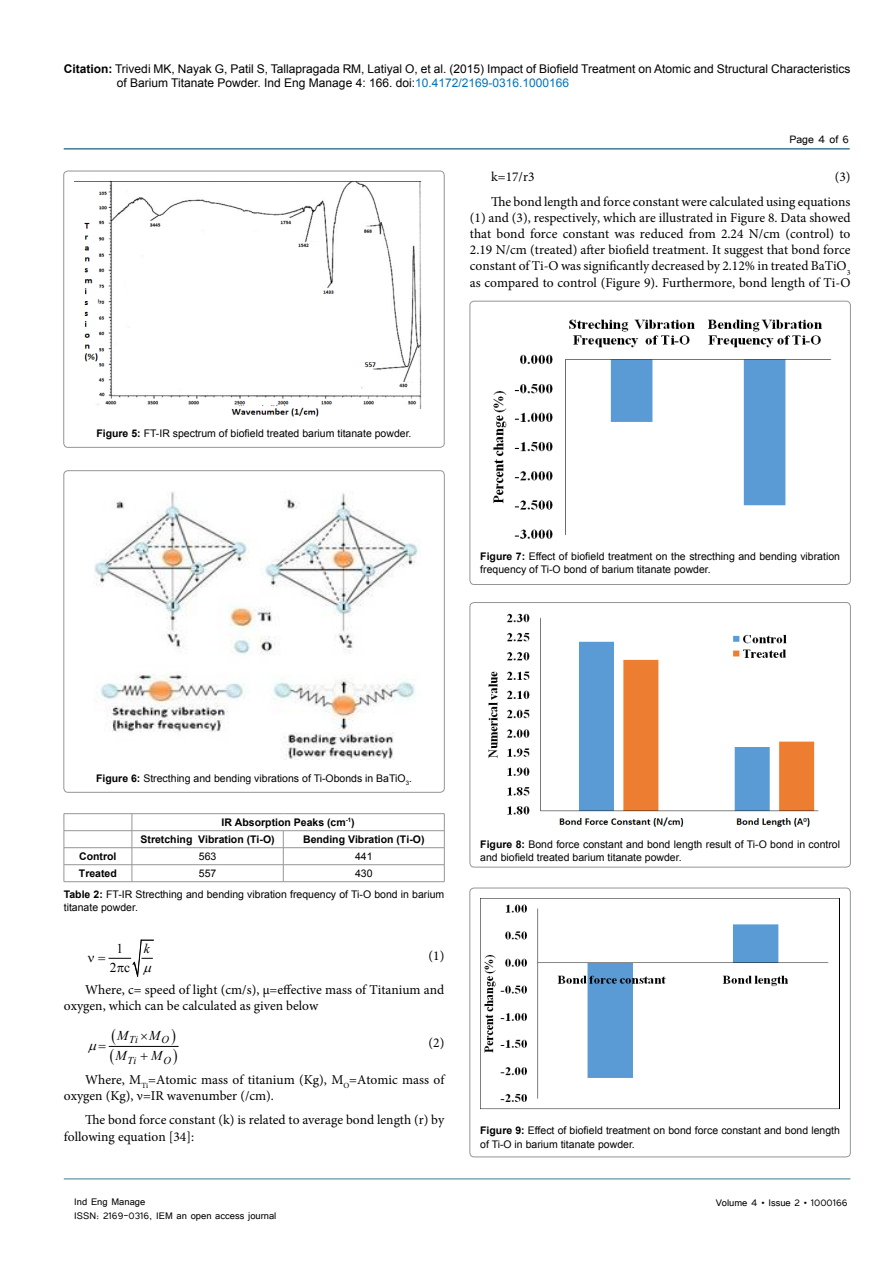
<style>
.page{position:relative;width:893px;height:1263px;background:#fff}
.page>*{position:absolute;margin:0;border:0;box-sizing:border-box;transform-origin:0 0}
.t1{font:13.5px/16.2px "Minion Pro";color:#000}
.t2{font:13.5px "Tunga";color:#000}
.t3{font:italic 13.5px "Times New Roman";color:#000}
.t4{font:13.5px/19.4px "Times New Roman";color:#000;text-align:center}
.t5{font:12px/14.4px "Arial";color:#000}
.t6{font:12px "Tunga";color:#000}
.t7{font:10.5px/13.5px "Arial";color:#000}
.t8{font:700 10.5px/17px "Arial";color:#000}
.t9{font:italic 10.5px "Times New Roman";color:#000}
.s1{font-weight:700}
.s2{color:#0072bc}
</style>
<div class="page">
<hr style="left:64px;top:148px;width:786px;height:2px;background:#3e7c94">
<hr style="left:64px;top:1179px;width:786px;height:1px;background:#3e7c94">
<hr style="left:109px;top:1046px;width:69px;height:1px;background:#000">
<div style="left:64px;top:171px;width:380px;height:276px;border:1px solid #939598;border-radius:4px"></div>
<img style="left:84px;top:182px;width:338px;height:235px">
<div style="left:64px;top:471px;width:380px;height:321px;border:1px solid #939598;border-radius:4px"></div>
<img style="left:94px;top:492px;width:324px;height:268px">
<div style="left:470px;top:301px;width:380px;height:283px;border:1px solid #939598;border-radius:4px"></div>
<img style="left:493px;top:319px;width:339px;height:220px">
<div style="left:470px;top:602px;width:380px;height:265px;border:1px solid #939598;border-radius:4px"></div>
<img style="left:488px;top:613px;width:331px;height:214px">
<div style="left:470px;top:888px;width:380px;height:269px;border:1px solid #939598;border-radius:4px"></div>
<img style="left:480px;top:898px;width:360px;height:211px">
<hr style="left:64px;top:813px;width:68px;height:1px;background:#939598">
<hr style="left:132px;top:813px;width:151px;height:1px;background:#939598">
<hr style="left:283px;top:813px;width:161px;height:1px;background:#939598">
<hr style="left:64px;top:830px;width:68px;height:1px;background:#939598">
<hr style="left:132px;top:830px;width:151px;height:1px;background:#939598">
<hr style="left:283px;top:830px;width:161px;height:1px;background:#939598">
<hr style="left:64px;top:847px;width:68px;height:1px;background:#939598">
<hr style="left:132px;top:847px;width:151px;height:1px;background:#939598">
<hr style="left:283px;top:847px;width:161px;height:1px;background:#939598">
<hr style="left:64px;top:864px;width:68px;height:1px;background:#939598">
<svg style="left:64px;top:814px;width:1px;height:67px"></svg>
<hr style="left:132px;top:864px;width:151px;height:1px;background:#939598">
<svg style="left:132px;top:814px;width:1px;height:67px"></svg>
<hr style="left:283px;top:864px;width:161px;height:1px;background:#939598">
<svg style="left:283px;top:831px;width:1px;height:50px"></svg>
<svg style="left:444px;top:814px;width:1px;height:68px"></svg>
<hr style="left:64px;top:881px;width:68px;height:1px;background:#939598">
<hr style="left:132px;top:881px;width:151px;height:1px;background:#939598">
<hr style="left:283px;top:881px;width:161px;height:1px;background:#939598">
<svg style="left:108px;top:939px;width:45px;height:38px"></svg>
<svg style="left:108px;top:1045px;width:8px;height:2px"></svg>
<p class="t5" style="left:117px;top:61px;width:735px;text-indent:-53px"><span class="s1">Citation:</span> Trivedi MK, Nayak G, Patil S, Tallapragada RM, Latiyal O, et al. (2015) Impact of Biofield Treatment on Atomic and Structural Characteristics of Barium Titanate Powder. Ind Eng Manage 4: 166. doi:<span class="s2">10.4172/2169-0316.1000166</span></p>
<p class="t2" style="left:789px;top:131px;width:61px">Page 4 of 6</p>
<p class="t7" style="left:96px;top:426px;width:317px"><span class="s1">Figure 5:</span> FT-IR spectrum of biofield treated barium titanate powder.</p>
<p class="t1" style="left:491px;top:168px;width:45px">k=17/r3</p>
<p class="t1" style="left:491px;top:164px;width:361px;line-height:24.8px;text-align:right">(3)<br>The bond length and force constant were calculated using equations</p>
<p class="t1" style="left:470px;top:209px;width:382px;text-align:justify">(1) and (3), respectively, which are illustrated in Figure 8. Data showed that bond force constant was reduced from 2.24 N/cm (control) to 2.19 N/cm (treated) after biofield treatment. It suggest that bond force constant of Ti-O was significantly decreased by 2.12% in treated BaTiO<sub>3 </sub>as compared to control (Figure 9). Furthermore, bond length of Ti-O</p>
<p class="t7" style="left:480px;top:550px;width:361px"><span class="s1">Figure 7:</span> Effect of biofield treatment on the strecthing and bending vibration frequency of Ti-O bond of barium titanate powder.</p>
<p class="t7" style="left:96px;top:771px;width:317px"><span class="s1">Figure 6:</span> Strecthing and bending vibrations of Ti-Obonds in BaTiO<sub>3</sub>.</p>
<p class="t8" style="left:141px;top:814px;width:216px;text-indent:81px">IR Absorption Peaks (cm<sup>-1</sup>)<br>Stretching Vibration (Ti-O)</p>
<p class="t8" style="left:303px;top:831px;width:123px">Bending Vibration (Ti-O)</p>
<p class="t8" style="left:79px;top:848px;width:39px">Control</p>
<p class="t7" style="left:199px;top:849px;width:19px">563</p>
<p class="t7" style="left:355px;top:849px;width:19px">441</p>
<p class="t8" style="left:79px;top:865px;width:39px">Treated</p>
<p class="t7" style="left:199px;top:866px;width:19px">557</p>
<p class="t7" style="left:64px;top:862px;width:382px;line-height:21.1px;text-indent:291px">430<br><span class="s1">Table 2:</span> FT-IR Strecthing and bending vibration frequency of Ti-O bond in barium</p>
<p class="t7" style="left:64px;top:901px;width:76px">titanate powder.</p>
<p class="t4" style="left:110px;top:939px;width:22px">1<br>2 c</p>
<p class="t3" style="left:144px;top:939px;width:7px">k</p>
<p class="t1" style="left:429px;top:948px;width:17px">(1)</p>
<p class="t1" style="left:64px;top:981px;width:382px;text-indent:21px">Where, c= speed of light (cm/s), μ=effective mass of Titanium and oxygen, which can be calculated as given below</p>
<p class="t9" style="left:129px;top:1033px;width:10px">Ti</p>
<p class="t9" style="left:162px;top:1033px;width:9px">O</p>
<p class="t9" style="left:128px;top:1053px;width:10px">Ti</p>
<p class="t9" style="left:163px;top:1053px;width:9px">O</p>
<p class="t3" style="left:117px;top:1026px;width:13px">M</p>
<p class="t3" style="left:149px;top:1026px;width:13px">M</p>
<p class="t3" style="left:116px;top:1047px;width:13px">M</p>
<p class="t3" style="left:151px;top:1047px;width:13px">M</p>
<p class="t1" style="left:429px;top:1034px;width:17px">(2)</p>
<p class="t1" style="left:64px;top:1071px;width:382px;text-indent:21px">Where, M<sub>Ti</sub>=Atomic mass of titanium (Kg), M<sub>O</sub>=Atomic mass of oxygen (Kg), ν=IR wavenumber (/cm).</p>
<p class="t1" style="left:64px;top:1112px;width:382px;text-indent:21px">The bond force constant (k) is related to average bond length (r) by following equation [34]:</p>
<p class="t7" style="left:480px;top:838px;width:361px;line-height:12.6px"><span class="s1">Figure 8:</span> Bond force constant and bond length result of Ti-O bond in control and biofield treated barium titanate powder.</p>
<p class="t7" style="left:480px;top:1124px;width:361px"><span class="s1">Figure 9:</span> Effect of biofield treatment on bond force constant and bond length of Ti-O in barium titanate powder.</p>
<p class="t6" style="left:74px;top:1193px;width:73px">Ind Eng Manage</p>
<p class="t6" style="left:716px;top:1194px;width:133px">Volume 4 • Issue 2 • 1000166</p>
<p class="t6" style="left:74px;top:1208px;width:204px">ISSN: 2169-0316, IEM an open access journal</p>
</div>
